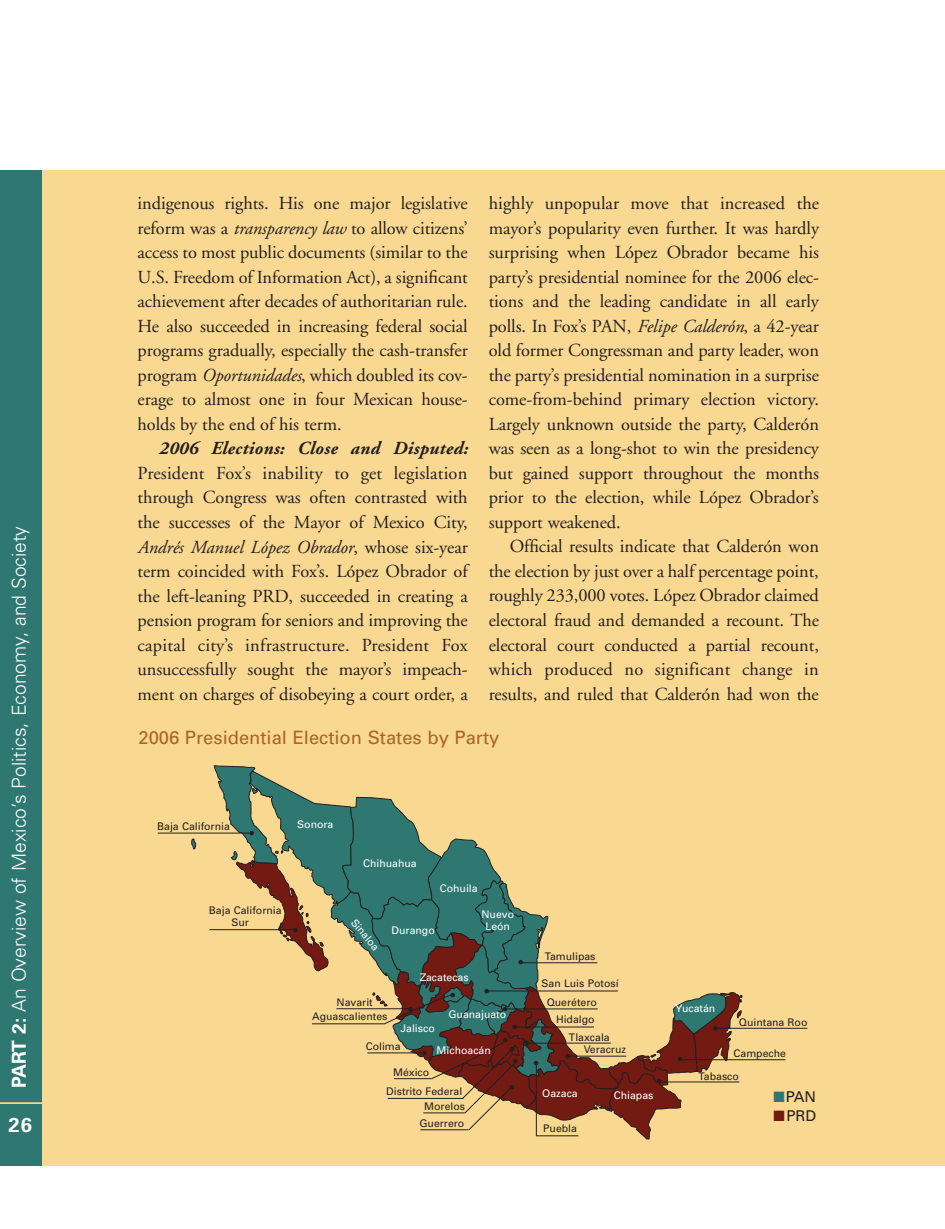
<style>
.page{position:relative;width:945px;height:1229px;background:#fff}
.page>*{position:absolute;margin:0;border:0;box-sizing:border-box;transform-origin:0 0}
.t1{font:700 20.12px "Univers";color:#fff}
.t2{font:300 19.25px "Univers";color:#fff}
.t3{font:18.38px/24.5px "Adobe Garamond";letter-spacing:-.005em;color:#231f20;text-align:justify}
.t4{font:18.38px "Univers";color:#ac6427}
.t5{font:italic 700 18.38px "Adobe Garamond";letter-spacing:.015em;color:#231f20}
.t6{font:14.88px "Univers";color:#231f20}
.t7{font:10.5px/15.9px "Univers";color:#231f20}
.t8{font:10.5px/12.2px "Univers";color:#fff;text-align:center}
.s1{font-weight:700}
.s2{font-style:italic}
.s3{color:#2f7872}
.s4{color:#731a12}
</style>
<div class="page">
<div style="left:7px;top:170px;width:938px;height:995px;background:#f9d892"></div>
<div style="left:0;top:170px;width:42px;height:996px;background:#2f7872"></div>
<hr style="left:0;top:1102px;width:63px;height:2px;background:#f9d892">
<svg style="left:191px;top:838px;width:6px;height:12px"></svg>
<hr style="left:682px;top:1059px;width:103px;height:1px;background:#231f20">
<hr style="left:717px;top:1028px;width:90px;height:1px;background:#231f20">
<hr style="left:209px;top:929px;width:86px;height:1px;background:#231f20">
<hr style="left:158px;top:832px;width:91px;height:1px;background:#231f20">
<svg style="left:213px;top:765px;width:529px;height:374px"></svg>
<p class="t2" style="left:12px;top:1088px;width:564px;rotate:-90deg"><span class="s1">PART 2:</span> An Overview of Mexico’s Politics, Economy, and Society</p>
<p class="t1" style="left:9px;top:1117px;width:25px">26</p>
<p class="t3" style="left:138px;top:193px;width:332px">indigenous rights. His one major legislative reform was a <span class="s2">transparency law</span> to allow citizens’ access to most public documents (similar to the U.S. Freedom of Information Act), a significant achievement after decades of authoritarian rule.<br>He also succeeded in increasing federal social programs gradually, especially the cash-transfer program <span class="s2">Oportunidades</span>, which doubled its cov&shy;erage to almost one in four Mexican house&shy;holds by the end of his term.</p>
<p class="t5" style="left:159px;top:441px;width:310px">2006 Elections: Close and Disputed:</p>
<p class="t3" style="left:138px;top:462px;width:332px">President Fox’s inability to get legislation through Congress was often contrasted with the successes of the Mayor of Mexico City, <span class="s2">Andrés Manuel López Obrador</span>, whose six-year term coincided with Fox’s. López Obrador of the left-leaning PRD, succeeded in creating a pension program for seniors and improving the capital city’s infrastructure. President Fox unsuccessfully sought the mayor’s impeach&shy;ment on charges of disobeying a court order, a</p>
<p class="t3" style="left:489px;top:193px;width:332px">highly unpopular move that increased the mayor’s popularity even further. It was hardly surprising when López Obrador became his party’s presidential nominee for the 2006 elec&shy;tions and the leading candidate in all early polls. In Fox’s PAN, <span class="s2">Felipe Calderón</span>, a 42-year old former Congressman and party leader, won the party’s presidential nomination in a surprise come-from-behind primary election victory.<br>Largely unknown outside the party, Calderón was seen as a long-shot to win the presidency but gained support throughout the months prior to the election, while López Obrador’s support weakened.</p>
<p class="t3" style="left:489px;top:536px;width:332px;text-indent:21px">Official results indicate that Calderón won the election by just over a half percentage point, roughly 233,000 votes. López Obrador claimed electoral fraud and demanded a recount. The electoral court conducted a partial recount, which produced no significant change in results, and ruled that Calderón had won the</p>
<p class="t4" style="left:138px;top:730px;width:362px">2006 Presidential Election States by Party</p>
<p class="t7" style="left:157px;top:819px;width:74px">Baja California</p>
<p class="t7" style="left:231px;top:905px;width:52px;line-height:12.2px;text-indent:-22px">Baja California<br>Sur</p>
<p class="t8" style="left:297px;top:819px;width:38px">Sonora</p>
<p class="t8" style="left:363px;top:858px;width:55px">Chihuahua</p>
<p class="t8" style="left:440px;top:882px;width:39px">Cohuila</p>
<p class="t8" style="left:357px;top:917px;width:39px;rotate:50deg">Sinaloa</p>
<p class="t8" style="left:392px;top:924px;width:45px">Durango</p>
<p class="t8" style="left:420px;top:972px;width:51px">Zacatecas</p>
<p class="t8" style="left:481px;top:909px;width:34px">Nuevo<br>León</p>
<p class="t7" style="left:337px;top:995px;width:38px">Navarit</p>
<p class="t7" style="left:312px;top:1008px;width:77px">Aguascalientes</p>
<p class="t8" style="left:400px;top:1022px;width:36px">Jalisco</p>
<p class="t8" style="left:448px;top:1009px;width:59px">Guanajuato</p>
<p class="t7" style="left:366px;top:1039px;width:37px">Colima</p>
<p class="t7" style="left:393px;top:1065px;width:38px">México</p>
<p class="t8" style="left:437px;top:1045px;width:56px">Michoacán</p>
<p class="t7" style="left:386px;top:1084px;width:80px;text-align:right">Distrito Federal<br>Morelos<br>Guerrero</p>
<p class="t7" style="left:545px;top:949px;width:52px">Tamulipas</p>
<p class="t7" style="left:547px;top:975px;width:73px;line-height:18.9px;text-indent:-5px">San Luis Potosí<br>Querétero</p>
<p class="t7" style="left:556px;top:1012px;width:40px">Hidalgo</p>
<p class="t7" style="left:584px;top:1042px;width:44px">Veracruz</p>
<p class="t7" style="left:569px;top:1030px;width:42px">Tlaxcala</p>
<p class="t8" style="left:542px;top:1088px;width:37px">Oazaca</p>
<p class="t7" style="left:543px;top:1121px;width:35px">Puebla</p>
<p class="t8" style="left:614px;top:1090px;width:41px">Chiapas</p>
<p class="t8" style="left:676px;top:1002px;width:41px">Yucatán</p>
<p class="t7" style="left:739px;top:1014px;width:70px">Quintana Roo</p>
<p class="t7" style="left:734px;top:1046px;width:54px">Campeche</p>
<p class="t7" style="left:699px;top:1068px;width:42px">Tabasco</p>
<p class="t6" style="left:773px;top:1091px;width:44px"><span class="s3">■</span>PAN</p>
<p class="t6" style="left:773px;top:1110px;width:44px"><span class="s4">■</span>PRD</p>
</div>
